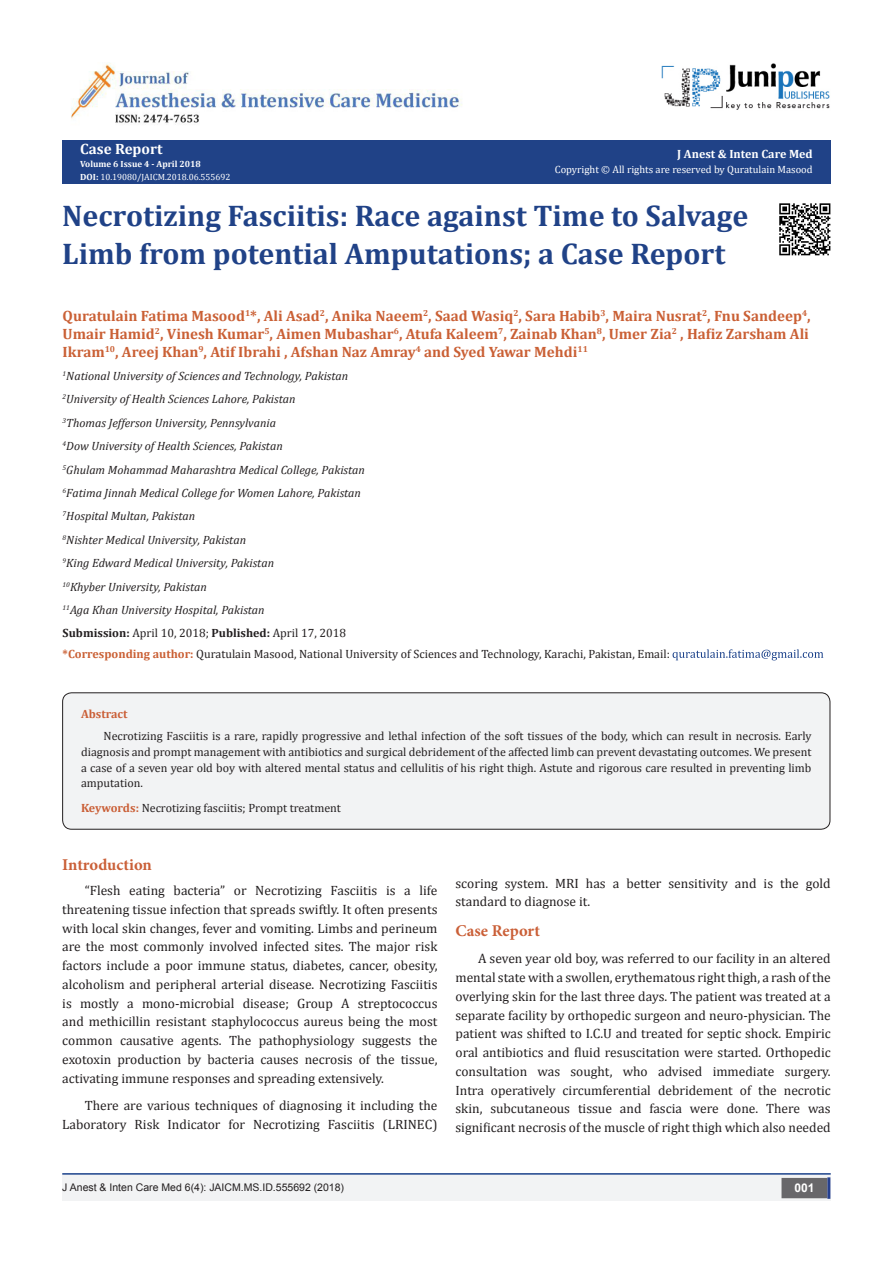
<style>
.page{position:relative;width:893px;height:1263px;background:#fff}
.page>*{position:absolute;margin:0;border:0;box-sizing:border-box;transform-origin:0 0}
.t1{font:700 30px/37.5px "Cambria";color:#204287}
.t2{font:700 16.5px "Minion Pro";color:#ca5f37}
.t3{font:700 15px/18px "Cambria";color:#ca6035;text-align:justify}
.t4{font:700 15px "Cambria";color:#fff}
.t5{font:13.5px/18.8px "Cambria";color:#231f20;text-align:justify}
.t6{font:12px/15.8px "Cambria";color:#231f20;text-align:justify}
.t7{font:italic 12px "Cambria";color:#231f20}
.t8{font:700 12px "Cambria";color:#fff}
.t9{font:700 12px "Cambria";color:#ca5f37}
.t10{font:700 12px "Arial";color:#fff}
.t11{font:10.5px "Cambria";color:#fff}
.t12{font:10.5px "Arial";color:#231f20}
.t13{font:9px "Cambria";color:#fff}
.t14{font:700 9px "Cambria";color:#fff}
.s1{font-weight:700}
.s2{font-weight:700;color:#ca6035}
.s3{font-weight:700;color:#ca5f37}
</style>
<div class="page">
<div style="left:62px;top:141px;width:769px;height:43px;background:#204287"></div>
<svg style="left:673px;top:649px;width:150px;height:11px"></svg>
<div style="left:62px;top:1175px;width:494px;height:25px;background:#f2f3f4"></div>
<div style="left:510px;top:1175px;width:321px;height:26px;background:#f2f3f4"></div>
<div style="left:782px;top:1179px;width:45px;height:18px;background:#68676a"></div>
<div style="left:781px;top:1178px;width:46px;height:20px;border:2px solid #68676a"></div>
<div style="left:827px;top:1177px;width:3px;height:22px;border:2px solid #253f8e"></div>
<img style="left:662px;top:63px;width:168px;height:47px">
<img style="left:71px;top:63px;width:391px;height:60px">
<hr style="left:62px;top:1173px;width:769px;height:2px;background:#183f89">
<div style="left:63px;top:693px;width:767px;height:136px;background:#f2f3f4;border-radius:9px"></div>
<div style="left:62px;top:692px;width:768px;height:138px;border:1px solid #231f20;border-radius:9px"></div>
<img style="left:779px;top:203px;width:52px;height:53px">
<p class="t4" style="left:80px;top:138px;width:84px">Case Report</p>
<p class="t14" style="left:80px;top:158px;width:122px">Volume 6 Issue 4 - April 2018</p>
<p class="t13" style="left:80px;top:171px;width:152px"><span class="s1">DOI:</span> 10.19080/JAICM.2018.06.555692</p>
<p class="t8" style="left:677px;top:145px;width:137px">J Anest &amp; Inten Care Med</p>
<p class="t11" style="left:555px;top:164px;width:259px">Copyright © All rights are reserved by Quratulain Masood</p>
<p class="t1" style="left:62px;top:196px;width:688px">Necrotizing Fasciitis: Race against Time to Salvage<br>Limb from potential Amputations; a Case Report</p>
<p class="t3" style="left:63px;top:306px;width:749px">Quratulain Fatima Masood<sup>1</sup>*, Ali Asad<sup>2</sup>, Anika Naeem<sup>2</sup>, Saad Wasiq<sup>2</sup>, Sara Habib<sup>3</sup>, Maira Nusrat<sup>2</sup>, Fnu Sandeep<sup>4</sup>, Umair Hamid<sup>2</sup>, Vinesh Kumar<sup>5</sup>, Aimen Mubashar<sup>6</sup>, Atufa Kaleem<sup>7</sup>, Zainab Khan<sup>8</sup>, Umer Zia<sup>2</sup> , Hafiz Zarsham Ali Ikram<sup>10</sup>, Areej Khan<sup>9</sup>, Atif Ibrahi , Afshan Naz Amray<sup>4</sup> and Syed Yawar Mehdi<sup>11</sup></p>
<p class="t7" style="left:63px;top:367px;width:287px"><sup>1</sup>National University of Sciences and Technology, Pakistan</p>
<p class="t7" style="left:63px;top:391px;width:234px"><sup>2</sup>University of Health Sciences Lahore, Pakistan</p>
<p class="t7" style="left:63px;top:414px;width:215px"><sup>3</sup>Thomas Jefferson University, Pennsylvania</p>
<p class="t7" style="left:63px;top:438px;width:222px"><sup>4</sup>Dow University of Health Sciences, Pakistan</p>
<p class="t7" style="left:63px;top:461px;width:304px"><sup>5</sup>Ghulam Mohammad Maharashtra Medical College, Pakistan</p>
<p class="t7" style="left:63px;top:484px;width:300px"><sup>6</sup>Fatima Jinnah Medical College for Women Lahore, Pakistan</p>
<p class="t7" style="left:63px;top:508px;width:134px"><sup>7</sup>Hospital Multan, Pakistan</p>
<p class="t7" style="left:63px;top:531px;width:185px"><sup>8</sup>Nishter Medical University, Pakistan</p>
<p class="t7" style="left:63px;top:555px;width:213px"><sup>9</sup>King Edward Medical University, Pakistan</p>
<p class="t7" style="left:63px;top:578px;width:146px"><sup>10</sup>Khyber University, Pakistan</p>
<p class="t7" style="left:63px;top:601px;width:204px"><sup>11</sup>Aga Khan University Hospital, Pakistan</p>
<p class="t6" style="left:63px;top:625px;width:285px"><span class="s1">Submission:</span> April 10, 2018; <span class="s1">Published:</span> April 17, 2018</p>
<p class="t6" style="left:63px;top:646px;width:609px"><span class="s2">*Corresponding author:</span> Quratulain Masood, National University of Sciences and Technology, Karachi, Pakistan, Email:</p>
<p class="t9" style="left:81px;top:706px;width:48px">Abstract</p>
<p class="t6" style="left:81px;top:728px;width:732px;text-indent:22px">Necrotizing Fasciitis is a rare, rapidly progressive and lethal infection of the soft tissues of the body, which can result in necrosis. Early diagnosis and prompt management with antibiotics and surgical debridement of the affected limb can prevent devastating outcomes. We present a case of a seven year old boy with altered mental status and cellulitis of his right thigh. Astute and rigorous care resulted in preventing limb amputation.</p>
<p class="t6" style="left:81px;top:800px;width:261px"><span class="s3">Keywords:</span> Necrotizing fasciitis; Prompt treatment</p>
<p class="t2" style="left:62px;top:853px;width:91px">Introduction</p>
<p class="t5" style="left:62px;top:881px;width:377px;text-indent:22px">“Flesh eating bacteria” or Necrotizing Fasciitis is a life threatening tissue infection that spreads swiftly. It often presents with local skin changes, fever and vomiting. Limbs and perineum are the most commonly involved infected sites. The major risk factors include a poor immune status, diabetes, cancer, obesity, alcoholism and peripheral arterial disease. Necrotizing Fasciitis is mostly a mono-microbial disease; Group A streptococcus and methicillin resistant staphylococcus aureus being the most common causative agents. The pathophysiology suggests the exotoxin production by bacteria causes necrosis of the tissue, activating immune responses and spreading extensively.</p>
<p class="t5" style="left:62px;top:1096px;width:377px;text-align:right">There are various techniques of diagnosing it including the<br>Laboratory Risk Indicator for Necrotizing Fasciitis (LRINEC)</p>
<p class="t5" style="left:455px;top:873px;width:377px">scoring system. MRI has a better sensitivity and is the gold standard to diagnose it.</p>
<p class="t2" style="left:455px;top:919px;width:86px">Case Report</p>
<p class="t5" style="left:455px;top:949px;width:377px;text-indent:22px">A seven year old boy, was referred to our facility in an altered mental state with a swollen, erythematous right thigh, a rash of the overlying skin for the last three days. The patient was treated at a separate facility by orthopedic surgeon and neuro-physician. The patient was shifted to I.C.U and treated for septic shock. Empiric oral antibiotics and fluid resuscitation were started. Orthopedic consultation was sought, who advised immediate surgery.<br>Intra operatively circumferential debridement of the necrotic skin, subcutaneous tissue and fascia were done. There was significant necrosis of the muscle of right thigh which also needed</p>
<p class="t12" style="left:62px;top:1181px;width:283px">J Anest &amp; Inten Care Med 6(4): JAICM.MS.ID.555692 (2018)</p>
<p class="t10" style="left:794px;top:1180px;width:22px">001</p>
</div>
